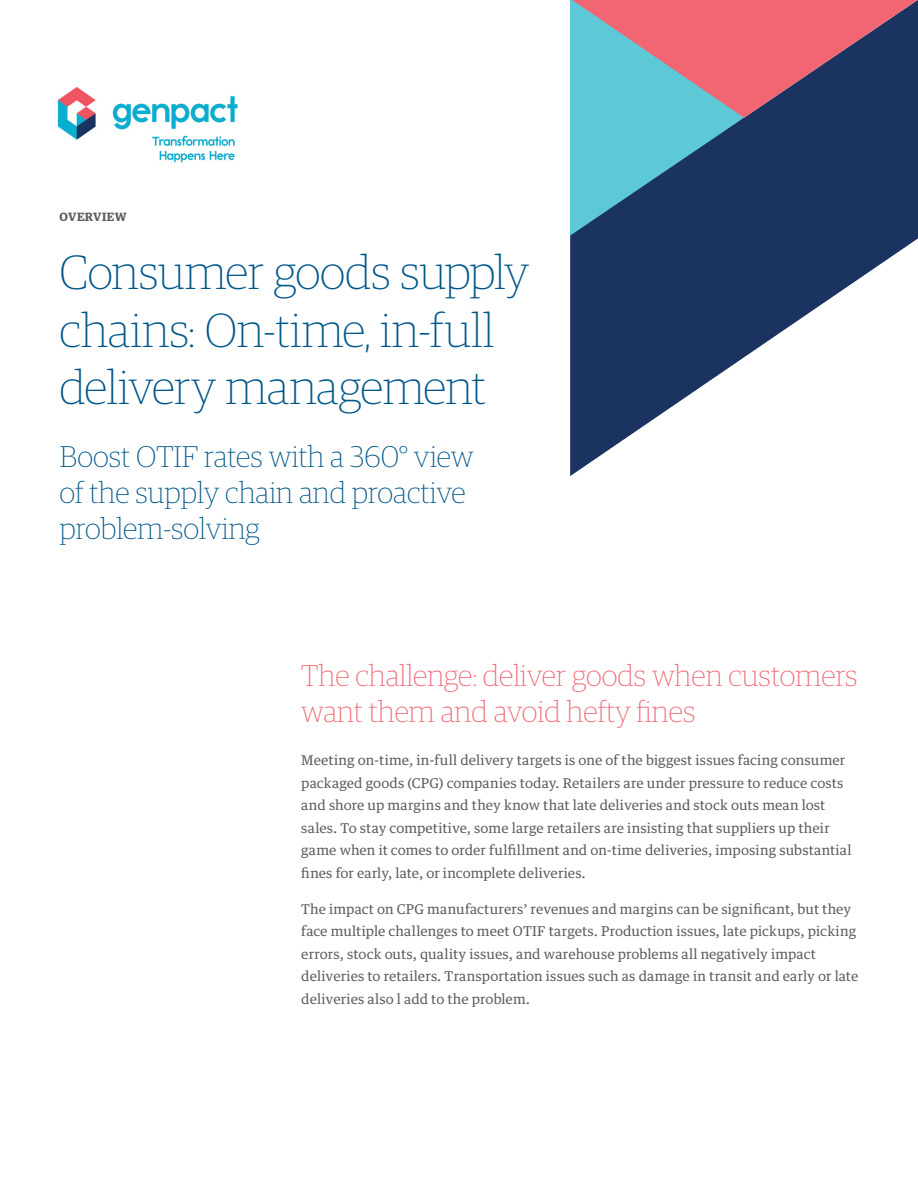
<style>
.page{position:relative;width:918px;height:1188px;background:#fff}
.page>*{position:absolute;margin:0;border:0;box-sizing:border-box;transform-origin:0 0}
.t1{font:100 48px/57.6px "Guardian Egyp";letter-spacing:-.005em;color:#01578a}
.t2{font:100 30px/36px "Guardian Egyp";color:#01578a}
.t3{font:100 30px/36px "Guardian Egyp";color:#f16672}
.t4{font:13.5px/22.5px "Guardian Text Egyp";letter-spacing:.005em;color:#5c5c5c}
.t5{font:600 12px "Guardian Egyp";letter-spacing:.035em;color:#5c5c5c}
</style>
<div class="page">
<svg style="left:570px;top:0;width:348px;height:476px;fill:#1a3361"></svg>
<svg style="left:572px;top:0;width:346px;height:118px;background:#967186"></svg>
<img style="left:57px;top:87px;width:181px;height:76px">
<p class="t5" style="left:60px;top:208px;width:68px">OVERVIEW</p>
<h1 class="t1" style="left:60px;top:241px;width:471px">Consumer goods supply chains: On-time, in-full delivery management</h1>
<h2 class="t2" style="left:60px;top:437px;width:415px">Boost OTIF rates with a 360° view of the supply chain and proactive problem-solving</h2>
<h2 class="t3" style="left:301px;top:657px;width:558px">The challenge: deliver goods when customers want them and avoid hefty fines</h2>
<p class="t4" style="left:301px;top:748px;width:552px">Meeting on-time, in-full delivery targets is one of the biggest issues facing consumer packaged goods (CPG) companies today. Retailers are under pressure to reduce costs and shore up margins and they know that late deliveries and stock outs mean lost sales. To stay competitive, some large retailers are insisting that suppliers up their game when it comes to order fulfillment and on-time deliveries, imposing substantial fines for early, late, or incomplete deliveries.</p>
<p class="t4" style="left:301px;top:896px;width:559px">The impact on CPG manufacturers’ revenues and margins can be significant, but they face multiple challenges to meet OTIF targets. Production issues, late pickups, picking errors, stock outs, quality issues, and warehouse problems all negatively impact deliveries to retailers. Transportation issues such as damage in transit and early or late deliveries also l add to the problem.</p>
</div>
